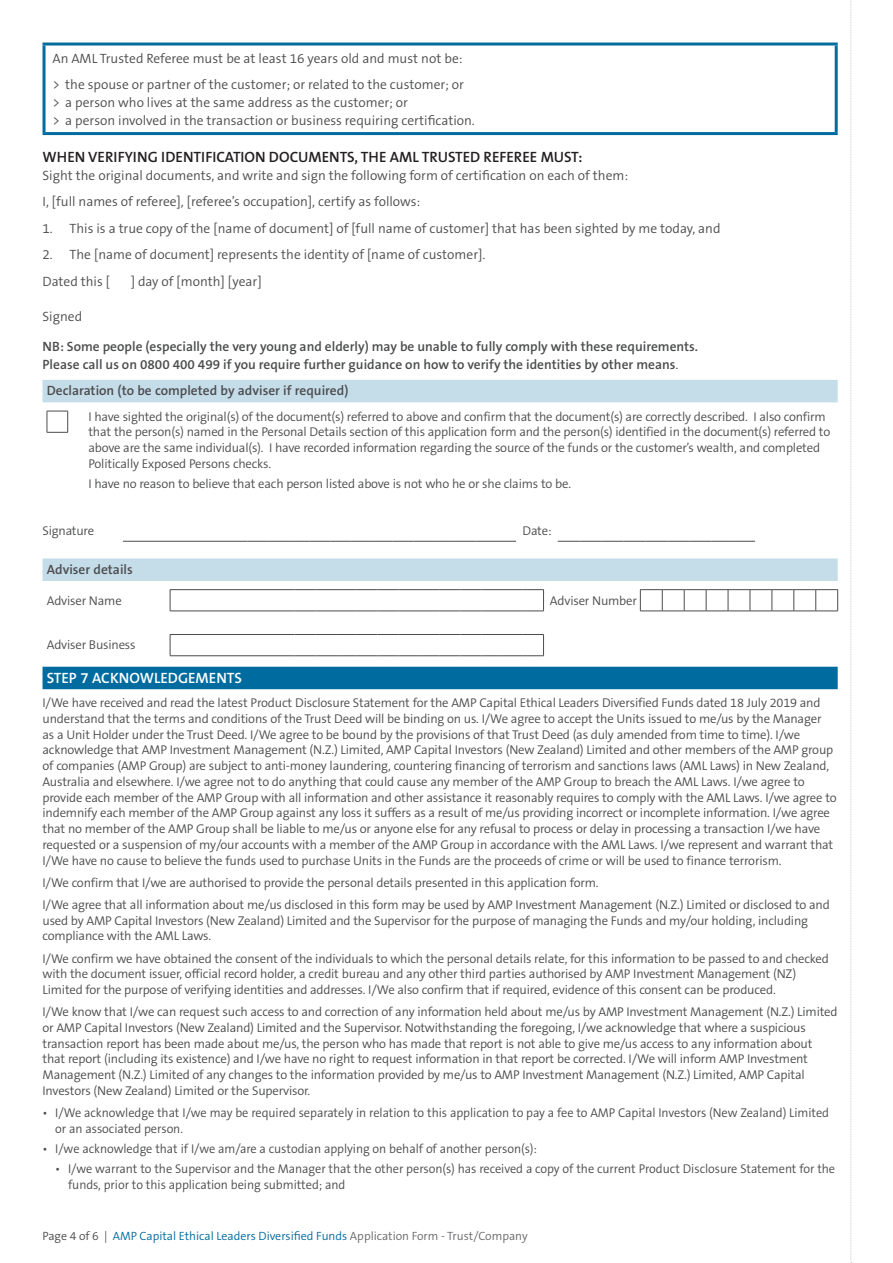
<style>
.page{position:relative;width:893px;height:1263px;background:#fff}
.page>*{position:absolute;margin:0;border:0;box-sizing:border-box;transform-origin:0 0}
.Heading_2_Black{font:600 15px "The Sans B6";color:#231f20}
.PDS_Heading_1_APP_FO{font:600 15px "The Sans B6";color:#fff}
.Body_copy{font:300 13.5px "The Sans B4";color:#4b4c4d}
.Body_copy-2{font:600 13.5px/18px "The Sans B6";color:#4b4c4d}
.App_form_Subheading{font:600 13.5px "The Sans B6";color:#4b4c4d}
.PDS_Body_copy{font:300 12.75px/15.8px "The Sans B4";letter-spacing:-.015em;color:#4b4c4d}
.PDS_Table_Body{font:300 12.75px/15.8px "The Sans B4";letter-spacing:-.015em;color:#4b4c4d}
.t1{font:300 12px "The Sans B4";color:#006b9f}
.s1{font-family:"The Sans B4";font-weight:300}
.s2{color:#4b4c4d}
.s3{color:#69696c}
</style>
<div class="page">
<svg style="left:850px;top:0;width:2px;height:1263px"></svg>
<div style="left:43px;top:380px;width:795px;height:22px;background:#c5dce9"></div>
<div style="left:43px;top:558px;width:795px;height:23px;background:#c5dce9"></div>
<div style="left:43px;top:667px;width:795px;height:22px;background:#006b9f"></div>
<svg style="left:47px;top:411px;width:21px;height:22px"></svg>
<hr style="left:123px;top:541px;width:124px;height:1px;background:#4b4c4d">
<svg style="left:247px;top:541px;width:229px;height:1px"></svg>
<hr style="left:476px;top:541px;width:40px;height:1px;background:#4b4c4d">
<svg style="left:558px;top:541px;width:197px;height:1px"></svg>
<hr style="left:170px;top:589px;width:125px;height:1px;background:#4b4c4d">
<hr style="left:170px;top:611px;width:125px;height:1px;background:#4b4c4d">
<svg style="left:295px;top:589px;width:249px;height:23px"></svg>
<svg style="left:170px;top:590px;width:1px;height:21px"></svg>
<svg style="left:640px;top:589px;width:198px;height:23px"></svg>
<hr style="left:170px;top:634px;width:125px;height:1px;background:#4b4c4d">
<hr style="left:170px;top:655px;width:125px;height:1px;background:#4b4c4d">
<svg style="left:295px;top:634px;width:249px;height:22px"></svg>
<svg style="left:170px;top:635px;width:1px;height:20px"></svg>
<hr style="left:43px;top:43px;width:795px;height:3px;background:#006b9f">
<hr style="left:43px;top:46px;width:3px;height:86px;background:#006b9f">
<hr style="left:835px;top:46px;width:3px;height:86px;background:#006b9f">
<hr style="left:43px;top:132px;width:795px;height:3px;background:#006b9f">
<p class="Body_copy" style="left:53px;top:51px;width:412px">An AML Trusted Referee must be at least 16 years old and must not be:</p>
<p class="Body_copy" style="left:53px;top:78px;width:413px">&gt; the spouse or partner of the customer; or related to the customer; or</p>
<p class="Body_copy" style="left:53px;top:96px;width:357px">&gt; a person who lives at the same address as the customer; or</p>
<p class="Body_copy" style="left:53px;top:114px;width:424px">&gt; a person involved in the transaction or business requiring certification.</p>
<p class="Heading_2_Black" style="left:43px;top:149px;width:542px">WHEN VERIFYING IDENTIFICATION DOCUMENTS, THE AML TRUSTED REFEREE MUST:</p>
<p class="Body_copy" style="left:43px;top:168px;width:587px">Sight the original documents, and write and sign the following form of certification on each of them:</p>
<p class="Body_copy" style="left:43px;top:195px;width:379px">I, [full names of referee], [referee’s occupation], certify as follows:</p>
<p class="Body_copy" style="left:43px;top:221px;width:679px">1. This is a true copy of the [name of document] of [full name of customer] that has been sighted by me today, and</p>
<p class="Body_copy" style="left:43px;top:248px;width:444px">2. The [name of document] represents the identity of [name of customer].</p>
<p class="Body_copy" style="left:43px;top:274px;width:69px">Dated this [</p>
<p class="Body_copy" style="left:131px;top:274px;width:132px">] day of [month] [year]</p>
<p class="Body_copy" style="left:43px;top:309px;width:41px">Signed</p>
<p class="Body_copy-2" style="left:43px;top:338px;width:657px">NB: Some people (especially the very young and elderly) may be unable to fully comply with these requirements.<br>Please call us on 0800 400 499 if you require further guidance on how to verify the identities by other means<span class="s1">.</span></p>
<p class="App_form_Subheading" style="left:47px;top:384px;width:303px">Declaration (to be completed by adviser if required)</p>
<p class="PDS_Table_Body" style="left:88px;top:409px;width:743px">I have sighted the original(s) of the document(s) referred to above and confirm that the document(s) are correctly described. I also confirm that the person(s) named in the Personal Details section of this application form and the person(s) identified in the document(s) referred to above are the same individual(s). I have recorded information regarding the source of the funds or the customer’s wealth, and completed Politically Exposed Persons checks.</p>
<p class="PDS_Table_Body" style="left:88px;top:476px;width:484px">I have no reason to believe that each person listed above is not who he or she claims to be.</p>
<p class="PDS_Table_Body" style="left:43px;top:523px;width:53px">Signature</p>
<p class="PDS_Table_Body" style="left:522px;top:523px;width:31px">Date:</p>
<p class="App_form_Subheading" style="left:47px;top:562px;width:88px">Adviser details</p>
<p class="PDS_Table_Body" style="left:47px;top:593px;width:77px">Adviser Name</p>
<p class="PDS_Table_Body" style="left:550px;top:593px;width:89px">Adviser Number</p>
<p class="PDS_Table_Body" style="left:47px;top:638px;width:90px">Adviser Business</p>
<p class="PDS_Heading_1_APP_FO" style="left:47px;top:670px;width:197px">STEP 7 ACKNOWLEDGEMENTS</p>
<p class="PDS_Body_copy" style="left:43px;top:695px;width:796px">I/We have received and read the latest Product Disclosure Statement for the AMP Capital Ethical Leaders Diversified Funds dated 18 July 2019 and understand that the terms and conditions of the Trust Deed will be binding on us. I/We agree to accept the Units issued to me/us by the Manager<br>as a Unit Holder under the Trust Deed. I/We agree to be bound by the provisions of that Trust Deed (as duly amended from time to time). I/we acknowledge that AMP Investment Management (N.Z.) Limited, AMP Capital Investors (New Zealand) Limited and other members of the AMP group of companies (AMP Group) are subject to anti-money laundering, countering financing of terrorism and sanctions laws (AML Laws) in New Zealand, Australia and elsewhere. I/we agree not to do anything that could cause any member of the AMP Group to breach the AML Laws. I/we agree to provide each member of the AMP Group with all information and other assistance it reasonably requires to comply with the AML Laws. I/we agree to indemnify each member of the AMP Group against any loss it suffers as a result of me/us providing incorrect or incomplete information. I/we agree that no member of the AMP Group shall be liable to me/us or anyone else for any refusal to process or delay in processing a transaction I/we have requested or a suspension of my/our accounts with a member of the AMP Group in accordance with the AML Laws. I/we represent and warrant that I/We have no cause to believe the funds used to purchase Units in the Funds are the proceeds of crime or will be used to finance terrorism.</p>
<p class="PDS_Body_copy" style="left:43px;top:875px;width:558px">I/We confirm that I/we are authorised to provide the personal details presented in this application form.</p>
<p class="PDS_Body_copy" style="left:43px;top:897px;width:789px">I/We agree that all information about me/us disclosed in this form may be used by AMP Investment Management (N.Z.) Limited or disclosed to and used by AMP Capital Investors (New Zealand) Limited and the Supervisor for the purpose of managing the Funds and my/our holding, including compliance with the AML Laws.</p>
<p class="PDS_Body_copy" style="left:43px;top:951px;width:788px">I/We confirm we have obtained the consent of the individuals to which the personal details relate, for this information to be passed to and checked with the document issuer, official record holder, a credit bureau and any other third parties authorised by AMP Investment Management (NZ)<br>Limited for the purpose of verifying identities and addresses. I/We also confirm that if required, evidence of this consent can be produced.</p>
<p class="PDS_Body_copy" style="left:43px;top:1004px;width:797px">I/We know that I/we can request such access to and correction of any information held about me/us by AMP Investment Management (N.Z.) Limited or AMP Capital Investors (New Zealand) Limited and the Supervisor. Notwithstanding the foregoing, I/we acknowledge that where a suspicious transaction report has been made about me/us, the person who has made that report is not able to give me/us access to any information about that report (including its existence) and I/we have no right to request information in that report be corrected. I/We will inform AMP Investment Management (N.Z.) Limited of any changes to the information provided by me/us to AMP Investment Management (N.Z.) Limited, AMP Capital Investors (New Zealand) Limited or the Supervisor.</p>
<p class="PDS_Body_copy" style="left:55px;top:1105px;width:775px;text-indent:-13px">• I/We acknowledge that I/we may be required separately in relation to this application to pay a fee to AMP Capital Investors (New Zealand) Limited or an associated person.</p>
<p class="PDS_Body_copy" style="left:43px;top:1141px;width:496px">• I/we acknowledge that if I/we am/are a custodian applying on behalf of another person(s):</p>
<p class="PDS_Body_copy" style="left:68px;top:1161px;width:769px;text-indent:-13px">• I/we warrant to the Supervisor and the Manager that the other person(s) has received a copy of the current Product Disclosure Statement for the funds, prior to this application being submitted; and</p>
<p class="t1" style="left:43px;top:1229px;width:487px"><span class="s2">Page 4 of 6 |</span> AMP Capital Ethical Leaders Diversified Funds <span class="s3">Application Form - Trust/Company</span></p>
</div>
